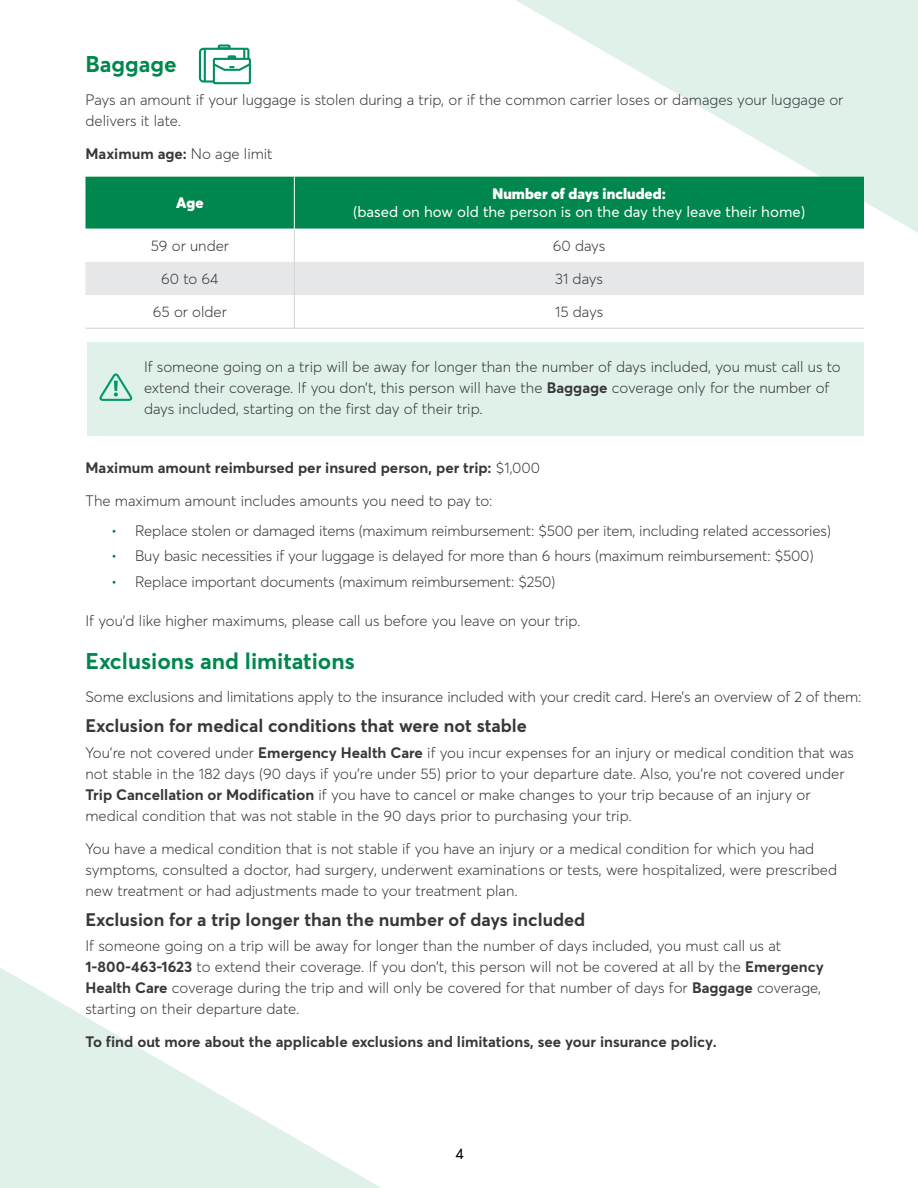
<style>
.page{position:relative;width:918px;height:1188px;background:#fff}
.page>*{position:absolute;margin:0;border:0;box-sizing:border-box;transform-origin:0 0}
.t1{font:700 22.5px "Averta";color:#00874e}
.t2{font:700 18px "Averta";color:#383838}
.t3{font:300 15px/21px "Averta";color:#383838}
.t4{font:700 15px "Averta";color:#383838}
.t5{font:15px/18px "Averta";color:#fff;text-align:center}
.t6{font:900 15px "Averta";color:#fff}
.t7{font:15px "Averta";color:#000}
.s1{font-weight:300}
.s2{font-weight:900}
.s3{font-weight:700}
.s4{color:#00874e}
</style>
<div class="page">
<svg style="left:515px;top:0;width:403px;height:233px;fill:#e0f1ea"></svg>
<svg style="left:0;top:968px;width:381px;height:220px;fill:#e3f2ec"></svg>
<div style="left:86px;top:177px;width:778px;height:52px;background:#00874e"></div>
<svg style="left:86px;top:229px;width:778px;height:99px"></svg>
<div style="left:86px;top:262px;width:778px;height:33px;background:#e6e7e8"></div>
<hr style="left:294px;top:177px;width:1px;height:52px;background:#fff">
<hr style="left:294px;top:262px;width:1px;height:33px;background:#d1d3d4">
<hr style="left:294px;top:229px;width:1px;height:33px;background:#d1d3d4">
<hr style="left:294px;top:328px;width:570px;height:1px;background:#d1d3d4">
<hr style="left:294px;top:295px;width:1px;height:33px;background:#d1d3d4">
<hr style="left:86px;top:328px;width:208px;height:1px;background:#d1d3d4">
<div style="left:87px;top:342px;width:777px;height:93px;background:#e0f1ea"></div>
<svg style="left:198px;top:44px;width:53px;height:40px"></svg>
<svg style="left:99px;top:373px;width:34px;height:28px"></svg>
<h3 class="t1" style="left:86px;top:49px;width:93px">Baggage</h3>
<p class="t3" style="left:86px;top:89px;width:759px">Pays an amount if your luggage is stolen during a trip, or if the common carrier loses or damages your luggage or delivers it late.</p>
<p class="t4" style="left:86px;top:144px;width:189px">Maximum age: <span class="s1">No age limit</span></p>
<p class="t6" style="left:176px;top:193px;width:29px">Age</p>
<p class="t5" style="left:353px;top:185px;width:453px"><span class="s2">Number of days included:<br></span>(based on how old the person is on the day they leave their home)</p>
<p class="t3" style="left:151px;top:235px;width:80px">59 or under</p>
<p class="t3" style="left:553px;top:235px;width:54px">60 days</p>
<p class="t3" style="left:161px;top:268px;width:59px">60 to 64</p>
<p class="t3" style="left:555px;top:268px;width:49px">31 days</p>
<p class="t3" style="left:153px;top:301px;width:75px">65 or older</p>
<p class="t3" style="left:555px;top:301px;width:50px">15 days</p>
<p class="t3" style="left:144px;top:356px;width:698px">If someone going on a trip will be away for longer than the number of days included, you must call us to extend their coverage. If you don’t, this person will have the <span class="s3">Baggage</span> coverage only for the number of days included, starting on the first day of their trip.</p>
<p class="t4" style="left:86px;top:458px;width:456px">Maximum amount reimbursed per insured person, per trip: <span class="s1">$1,000</span></p>
<p class="t3" style="left:86px;top:490px;width:408px">The maximum amount includes amounts you need to pay to:</p>
<p class="t3" style="left:111px;top:520px;width:722px"><span class="s4">•</span> Replace stolen or damaged items (maximum reimbursement: $500 per item, including related accessories)</p>
<p class="t3" style="left:111px;top:545px;width:704px"><span class="s4">•</span> Buy basic necessities if your luggage is delayed for more than 6 hours (maximum reimbursement: $500)</p>
<p class="t3" style="left:111px;top:571px;width:446px"><span class="s4">•</span> Replace important documents (maximum reimbursement: $250)</p>
<p class="t3" style="left:86px;top:610px;width:497px">If you’d like higher maximums, please call us before you leave on your trip.</p>
<h3 class="t1" style="left:86px;top:647px;width:271px">Exclusions and limitations</h3>
<p class="t3" style="left:86px;top:686px;width:777px">Some exclusions and limitations apply to the insurance included with your credit card. Here’s an overview of 2 of them:</p>
<h4 class="t2" style="left:86px;top:714px;width:443px">Exclusion for medical conditions that were not stable</h4>
<p class="t3" style="left:86px;top:742px;width:770px">You’re not covered under <span class="s3">Emergency Health Care</span> if you incur expenses for an injury or medical condition that was not stable in the 182 days (90 days if you’re under 55) prior to your departure date. Also, you’re not covered under <span class="s3">Trip Cancellation or Modification</span> if you have to cancel or make changes to your trip because of an injury or medical condition that was not stable in the 90 days prior to purchasing your trip.</p>
<p class="t3" style="left:86px;top:838px;width:753px">You have a medical condition that is not stable if you have an injury or a medical condition for which you had symptoms, consulted a doctor, had surgery, underwent examinations or tests, were hospitalized, were prescribed new treatment or had adjustments made to your treatment plan.</p>
<h4 class="t2" style="left:86px;top:908px;width:501px">Exclusion for a trip longer than the number of days included</h4>
<p class="t3" style="left:86px;top:935px;width:740px">If someone going on a trip will be away for longer than the number of days included, you must call us at <span class="s3">1-800-463-1623</span> to extend their coverage. If you don’t, this person will not be covered at all by the <span class="s3">Emergency Health Care</span> coverage during the trip and will only be covered for that number of days for <span class="s3">Baggage</span> coverage, starting on their departure date.</p>
<p class="t4" style="left:86px;top:1032px;width:633px">To find out more about the applicable exclusions and limitations, see your insurance policy.</p>
<p class="t7" style="left:456px;top:1144px;width:10px">4</p>
</div>
